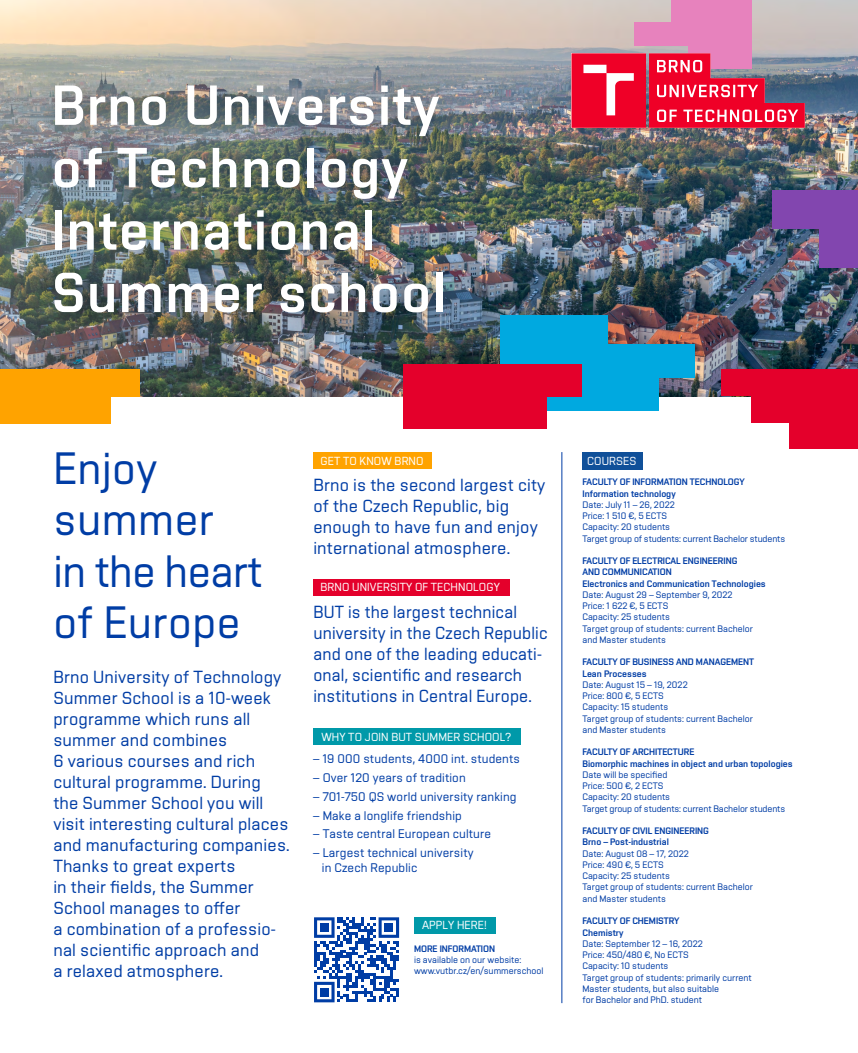
<style>
.page{position:relative;width:858px;height:1053px;background:#fff}
.page>*{position:absolute;margin:0;border:0;box-sizing:border-box;transform-origin:0 0}
.t1{font:56.25px/62.4px "Vafle VUT";letter-spacing:.025em;color:#fff}
.t2{font:45.25px/51.2px "Vafle Light VUT";letter-spacing:.01em;color:#003da5}
.t3{font:17.5px/21px "Vafle Light VUT";letter-spacing:.01em;color:#003da5}
.t4{font:12.5px/15px "Vafle Light VUT";letter-spacing:.01em;color:#003da5}
.t5{font:11.62px "Vafle Light VUT";letter-spacing:.01em;color:#fff}
.t6{font:9.38px/11.2px "Vafle Light VUT";color:#003da5}
.t7{font:9.38px/11.2px "Vafle VUT";color:#003da5}
</style>
<div class="page">
<img style="left:0;top:0;width:857px;height:396px">
<div style="left:582px;top:452px;width:60px;height:17px;background:#105099"></div>
<div style="left:670px;top:0;width:81px;height:29px;background:#e782bd"></div>
<div style="left:634px;top:23px;width:117px;height:23px;background:#e782bd"></div>
<div style="left:687px;top:38px;width:64px;height:31px;background:#e782bd"></div>
<div style="left:500px;top:315px;width:107px;height:39px;background:#00a9e0"></div>
<div style="left:500px;top:344px;width:195px;height:33px;background:#00a9e0"></div>
<div style="left:500px;top:370px;width:159px;height:41px;background:#00a9e0"></div>
<div style="left:403px;top:364px;width:179px;height:32px;background:#e4002b"></div>
<div style="left:403px;top:390px;width:143px;height:38px;background:#e4002b"></div>
<div style="left:772px;top:191px;width:85px;height:38px;background:#8246af"></div>
<div style="left:818px;top:218px;width:39px;height:49px;background:#8246af"></div>
<div style="left:721px;top:370px;width:136px;height:26px;background:#e4002b"></div>
<div style="left:750px;top:386px;width:107px;height:37px;background:#e4002b"></div>
<div style="left:789px;top:411px;width:68px;height:38px;background:#e4002b"></div>
<svg style="left:571px;top:53px;width:233px;height:75px;background:#db3b5a"></svg>
<img style="left:26px;top:51px;width:470px;height:306px">
<div style="left:0;top:369px;width:140px;height:27px;background:#ffa300"></div>
<div style="left:0;top:389px;width:110px;height:35px;background:#ffa300"></div>
<hr style="left:561px;top:452px;width:1px;height:551px;background:#003da5">
<div style="left:313px;top:452px;width:118px;height:17px;background:#ffa300"></div>
<div style="left:313px;top:579px;width:196px;height:16px;background:#e4002b"></div>
<div style="left:313px;top:728px;width:208px;height:17px;background:#0099a9"></div>
<div style="left:414px;top:916px;width:81px;height:17px;background:#0099a9"></div>
<svg style="left:314px;top:917px;width:85px;height:85px"></svg>
<div style="left:320px;top:923px;width:8px;height:8px;background:#003da5"></div>
<div style="left:384px;top:923px;width:9px;height:8px;background:#003da5"></div>
<div style="left:320px;top:987px;width:8px;height:9px;background:#003da5"></div>
<h1 class="t1" style="left:52px;top:73px;width:395px">Brno University of Technology<br>International<br>Summer school</h1>
<h2 class="t2" style="left:53px;top:442px;width:210px">Enjoy summer<br>in the heart of Europe</h2>
<p class="t3" style="left:53px;top:666px;width:238px">Brno University of Technology<br>Summer School is a 10-week programme which runs all summer and combines<br>6 various courses and rich cultural programme. During the Summer School you will visit interesting cultural places and manufacturing companies.<br>Thanks to great experts<br>in their fields, the Summer<br>School manages to offer<br>a combination of a professio&shy;nal scientific approach and<br>a relaxed atmosphere.</p>
<p class="t5" style="left:320px;top:454px;width:104px">GET TO KNOW BRNO</p>
<h3 class="t3" style="left:313px;top:474px;width:233px">Brno is the second largest city of the Czech Republic, big enough to have fun and enjoy international atmosphere.</h3>
<p class="t5" style="left:320px;top:580px;width:181px">BRNO UNIVERSITY OF TECHNOLOGY</p>
<h3 class="t3" style="left:313px;top:600px;width:236px">BUT is the largest technical university in the Czech Republic and one of the leading educati&shy;onal, scientific and research institutions in Central Europe.</h3>
<p class="t5" style="left:321px;top:730px;width:191px">WHY TO JOIN BUT SUMMER SCHOOL?</p>
<h3 class="t4" style="left:313px;top:751px;width:208px">– 19 000 students, 4000 int. students</h3>
<h3 class="t4" style="left:313px;top:770px;width:154px">– Over 120 years of tradition</h3>
<h3 class="t4" style="left:313px;top:788px;width:205px">– 701-750 QS world university ranking</h3>
<h3 class="t4" style="left:313px;top:807px;width:150px">– Make a longlife friendship</h3>
<h3 class="t4" style="left:313px;top:826px;width:179px">– Taste central European culture</h3>
<h3 class="t4" style="left:322px;top:845px;width:153px;text-indent:-9px">– Largest technical university in Czech Republic</h3>
<p class="t5" style="left:422px;top:918px;width:66px">APPLY HERE!</p>
<p class="t7" style="left:414px;top:942px;width:83px">MORE INFORMATION</p>
<p class="t6" style="left:414px;top:953px;width:131px">is available on our website: www.vutbr.cz/en/summerschool</p>
<p class="t5" style="left:587px;top:454px;width:51px">COURSES</p>
<p class="t7" style="left:582px;top:476px;width:164px">FACULTY OF INFORMATION TECHNOLOGY<br>Information technology</p>
<p class="t6" style="left:582px;top:498px;width:204px">Date: July 11 – 26, 2022<br>Price: 1 510 €, 5 ECTS<br>Capacity: 20 students<br>Target group of students: current Bachelor students</p>
<p class="t7" style="left:582px;top:555px;width:185px">FACULTY OF ELECTRICAL ENGINEERING<br>AND COMMUNICATION<br>Electronics and Communication Technologies</p>
<p class="t6" style="left:582px;top:588px;width:172px">Date: August 29 – September 9, 2022<br>Price: 1 622 €, 5 ECTS<br>Capacity: 25 students<br>Target group of students: current Bachelor and Master students</p>
<p class="t7" style="left:582px;top:656px;width:173px">FACULTY OF BUSINESS AND MANAGEMENT<br>Lean Processes</p>
<p class="t6" style="left:582px;top:678px;width:172px">Date: August 15 – 19, 2022<br>Price: 800 €, 5 ECTS<br>Capacity: 15 students<br>Target group of students: current Bachelor and Master students</p>
<p class="t7" style="left:582px;top:746px;width:212px">FACULTY OF ARCHITECTURE<br>Biomorphic machines in object and urban topologies</p>
<p class="t6" style="left:582px;top:768px;width:204px">Date will be specified<br>Price: 500 €, 2 ECTS<br>Capacity: 20 students<br>Target group of students: current Bachelor students</p>
<p class="t7" style="left:582px;top:825px;width:128px">FACULTY OF CIVIL ENGINEERING<br>Brno – Post-industrial</p>
<p class="t6" style="left:582px;top:847px;width:172px">Date: August 08 – 17, 2022<br>Price: 490 €, 5 ECTS<br>Capacity: 25 students<br>Target group of students: current Bachelor and Master students</p>
<p class="t7" style="left:582px;top:915px;width:98px">FACULTY OF CHEMISTRY<br>Chemistry</p>
<p class="t6" style="left:582px;top:937px;width:171px">Date: September 12 – 16, 2022<br>Price: 450/480 €, No ECTS<br>Capacity: 10 students<br>Target group of students: primarily current<br>Master students, but also suitable<br>for Bachelor and PhD. student</p>
</div>
